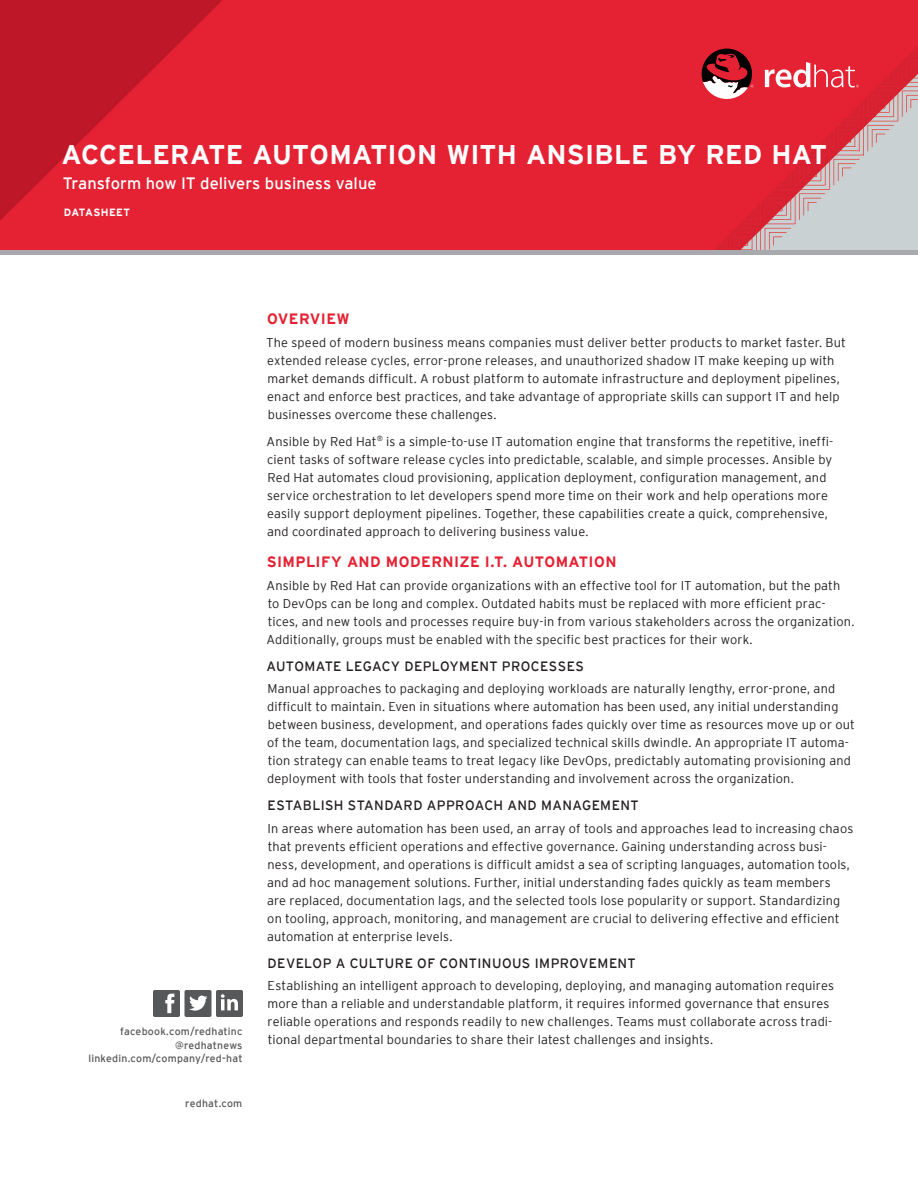
<style>
.page{position:relative;width:918px;height:1188px;background:#fff}
.page>*{position:absolute;margin:0;border:0;box-sizing:border-box;transform-origin:0 0}
.t1{font:700 27px "Interstate";letter-spacing:.01em;color:#fff}
.t2{font:16.5px "Interstate";color:#fff}
.t3{font:700 15px "Interstate";letter-spacing:.025em;color:#e52233}
.t4{font:13.5px "Interstate";letter-spacing:.03em;color:#231f20}
.t5{font:300 12.75px/18px "Interstate";letter-spacing:.01em;color:#231f20}
.t6{font:10.5px/13.5px "Interstate";letter-spacing:.02em;color:#57585a;text-align:right}
.t7{font:700 10.5px "Interstate";letter-spacing:.035em;color:#fff}
</style>
<div class="page">
<img style="left:0;top:0;width:918px;height:250px">
<svg style="left:153px;top:990px;width:90px;height:27px"></svg>
<svg style="left:765px;top:62px;width:94px;height:25px"></svg>
<svg style="left:702px;top:49px;width:51px;height:50px"></svg>
<div style="left:0;top:250px;width:918px;height:5px;background:#a8a9ad"></div>
<h1 class="t1" style="left:61px;top:140px;width:767px">ACCELERATE AUTOMATION WITH ANSIBLE BY RED HAT</h1>
<p class="t2" style="left:63px;top:174px;width:315px">Transform how IT delivers business value</p>
<p class="t7" style="left:64px;top:206px;width:68px">DATASHEET</p>
<p class="t6" style="left:88px;top:1024px;width:156px">facebook.com/redhatinc @redhatnews linkedin.com/company/red-hat</p>
<p class="t6" style="left:185px;top:1096px;width:59px">redhat.com</p>
<p class="t3" style="left:267px;top:310px;width:84px">OVERVIEW</p>
<p class="t5" style="left:266px;top:333px;width:581px">The speed of modern business means companies must deliver better products to market faster. But extended release cycles, error-prone releases, and unauthorized shadow IT make keeping up with market demands difficult. A robust platform to automate infrastructure and deployment pipelines, enact and enforce best practices, and take advantage of appropriate skills can support IT and help businesses overcome these challenges.</p>
<p class="t5" style="left:267px;top:432px;width:568px">Ansible by Red Hat<sup>®</sup> is a simple-to-use IT automation engine that transforms the repetitive, ineffi&shy;cient tasks of software release cycles into predictable, scalable, and simple processes. Ansible by Red Hat automates cloud provisioning, application deployment, configuration management, and service orchestration to let developers spend more time on their work and help operations more easily support deployment pipelines. Together, these capabilities create a quick, comprehensive, and coordinated approach to delivering business value.</p>
<p class="t3" style="left:267px;top:553px;width:351px">SIMPLIFY AND MODERNIZE I.T. AUTOMATION</p>
<p class="t5" style="left:267px;top:576px;width:589px">Ansible by Red Hat can provide organizations with an effective tool for IT automation, but the path to DevOps can be long and complex. Outdated habits must be replaced with more efficient prac&shy;tices, and new tools and processes require buy-in from various stakeholders across the organization.<br>Additionally, groups must be enabled with the specific best practices for their work.</p>
<p class="t4" style="left:266px;top:658px;width:319px">AUTOMATE LEGACY DEPLOYMENT PROCESSES</p>
<p class="t5" style="left:267px;top:679px;width:589px">Manual approaches to packaging and deploying workloads are naturally lengthy, error-prone, and difficult to maintain. Even in situations where automation has been used, any initial understanding between business, development, and operations fades quickly over time as resources move up or out of the team, documentation lags, and specialized technical skills dwindle. An appropriate IT automa&shy;tion strategy can enable teams to treat legacy like DevOps, predictably automating provisioning and deployment with tools that foster understanding and involvement across the organization.</p>
<p class="t4" style="left:268px;top:798px;width:373px">ESTABLISH STANDARD APPROACH AND MANAGEMENT</p>
<p class="t5" style="left:267px;top:819px;width:588px">In areas where automation has been used, an array of tools and approaches lead to increasing chaos that prevents efficient operations and effective governance. Gaining understanding across busi&shy;ness, development, and operations is difficult amidst a sea of scripting languages, automation tools, and ad hoc management solutions. Further, initial understanding fades quickly as team members<br>are replaced, documentation lags, and the selected tools lose popularity or support. Standardizing on tooling, approach, monitoring, and management are crucial to delivering effective and efficient automation at enterprise levels.</p>
<p class="t4" style="left:268px;top:955px;width:370px">DEVELOP A CULTURE OF CONTINUOUS IMPROVEMENT</p>
<p class="t5" style="left:268px;top:976px;width:568px">Establishing an intelligent approach to developing, deploying, and managing automation requires more than a reliable and understandable platform, it requires informed governance that ensures reliable operations and responds readily to new challenges. Teams must collaborate across tradi&shy;tional departmental boundaries to share their latest challenges and insights.</p>
</div>
